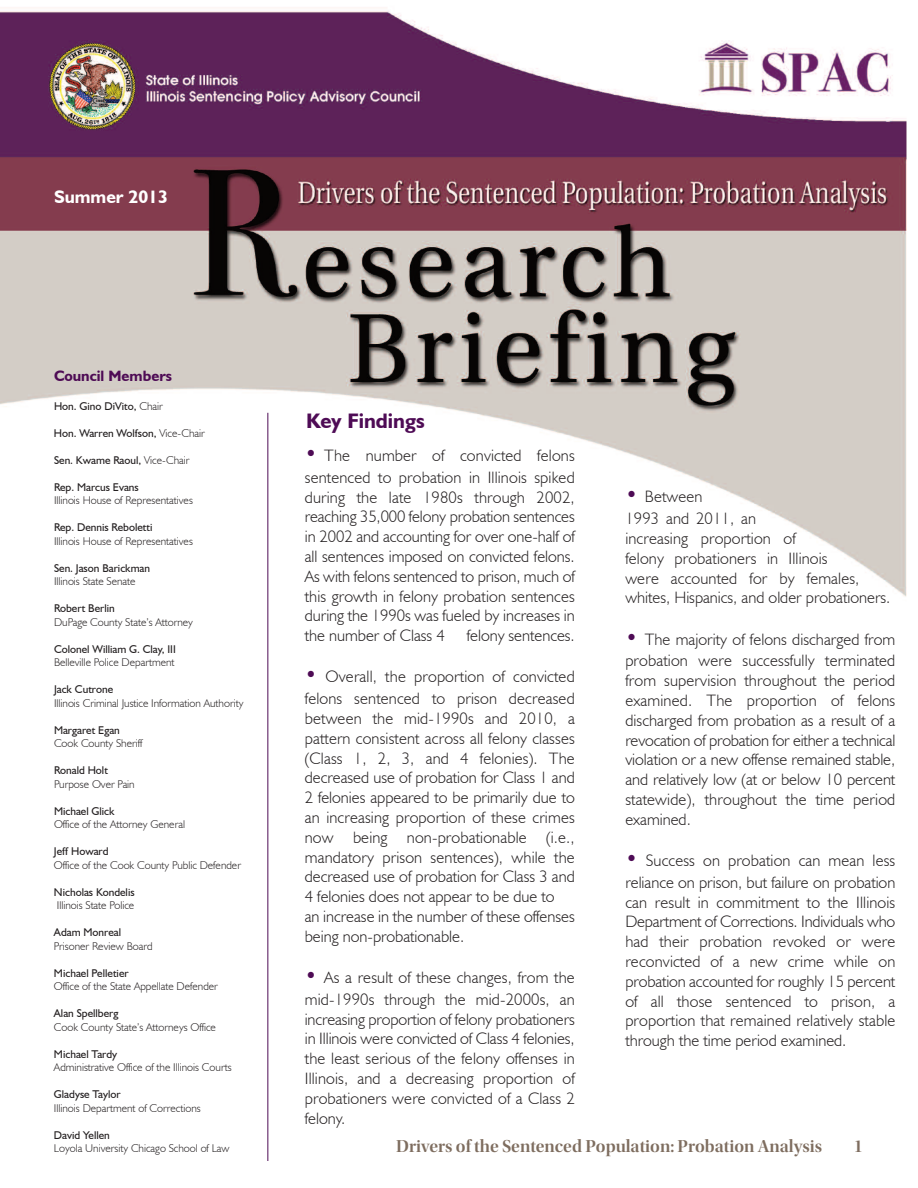
<style>
.page{position:relative;width:918px;height:1188px;background:#fff}
.page>*{position:absolute;margin:0;border:0;box-sizing:border-box;transform-origin:0 0}
.t1{font:700 21px "Humanist 521 BT";color:#4e0b55}
.t2{font:18px "Utopia Std Semibold Disp";color:#7e6d5f}
.t3{font:700 18px "Humanist 521 BT";color:#fff}
.t4{font:300 16.5px/19.8px "Humanist 521 BT";letter-spacing:.01em;color:#231f20}
.t5{font:700 15px "Humanist 521 BT";color:#4e0b55}
.t6{font:300 11.25px "Humanist 521 BT";color:#231f20}
.t7{font:11.25px "Humanist 521 BT";color:#231f20}
.s1{font-weight:300}
.s2{font-size:21px;color:#4e0b55}
</style>
<div class="page">
<img style="left:0;top:11px;width:907px;height:1150px">
<hr style="left:267px;top:413px;width:1px;height:748px;background:#4e0b55">
<p class="t3" style="left:54px;top:185px;width:115px">Summer 2013</p>
<p class="t5" style="left:54px;top:367px;width:119px">Council Members</p>
<p class="t7" style="left:54px;top:399px;width:110px">Hon. Gino DiVito, <span class="s1">Chair</span></p>
<p class="t7" style="left:54px;top:426px;width:152px">Hon. Warren Wolfson, <span class="s1">Vice-Chair</span></p>
<p class="t7" style="left:54px;top:453px;width:137px">Sen. Kwame Raoul, <span class="s1">Vice-Chair</span></p>
<p class="t7" style="left:54px;top:480px;width:86px">Rep. Marcus Evans</p>
<p class="t6" style="left:54px;top:494px;width:140px">Illinois House of Representatives</p>
<p class="t7" style="left:54px;top:521px;width:100px">Rep. Dennis Reboletti</p>
<p class="t6" style="left:54px;top:534px;width:140px">Illinois House of Representatives</p>
<p class="t7" style="left:54px;top:561px;width:98px">Sen. Jason Barickman</p>
<p class="t6" style="left:54px;top:575px;width:83px">Illinois State Senate</p>
<p class="t7" style="left:54px;top:602px;width:62px">Robert Berlin</p>
<p class="t6" style="left:54px;top:615px;width:141px">DuPage County State’s Attorney</p>
<p class="t7" style="left:54px;top:642px;width:123px">Colonel William G. Clay, III</p>
<p class="t6" style="left:54px;top:656px;width:122px">Belleville Police Department</p>
<p class="t7" style="left:54px;top:683px;width:61px">Jack Cutrone</p>
<p class="t6" style="left:54px;top:696px;width:191px">Illinois Criminal Justice Information Authority</p>
<p class="t7" style="left:54px;top:723px;width:67px">Margaret Egan</p>
<p class="t6" style="left:54px;top:737px;width:90px">Cook County Sheriff</p>
<p class="t7" style="left:54px;top:764px;width:55px">Ronald Holt</p>
<p class="t6" style="left:54px;top:777px;width:82px">Purpose Over Pain</p>
<p class="t7" style="left:54px;top:804px;width:62px">Michael Glick</p>
<p class="t6" style="left:54px;top:818px;width:133px">Office of the Attorney General</p>
<p class="t7" style="left:54px;top:845px;width:56px">Jeff Howard</p>
<p class="t6" style="left:54px;top:858px;width:189px">Office of the Cook County Public Defender</p>
<p class="t7" style="left:54px;top:885px;width:82px">Nicholas Kondelis</p>
<p class="t6" style="left:57px;top:899px;width:79px">Illinois State Police</p>
<p class="t7" style="left:54px;top:926px;width:69px">Adam Monreal</p>
<p class="t6" style="left:54px;top:939px;width:100px">Prisoner Review Board</p>
<p class="t7" style="left:54px;top:966px;width:76px">Michael Pelletier</p>
<p class="t6" style="left:54px;top:980px;width:166px">Office of the State Appellate Defender</p>
<p class="t7" style="left:54px;top:1007px;width:66px">Alan Spellberg</p>
<p class="t6" style="left:54px;top:1020px;width:164px">Cook County State’s Attorneys Office</p>
<p class="t7" style="left:54px;top:1047px;width:65px">Michael Tardy</p>
<p class="t6" style="left:54px;top:1061px;width:179px">Administrative Office of the Illinois Courts</p>
<p class="t7" style="left:54px;top:1088px;width:68px">Gladyse Taylor</p>
<p class="t6" style="left:54px;top:1101px;width:148px">Illinois Department of Corrections</p>
<p class="t7" style="left:54px;top:1128px;width:57px">David Yellen</p>
<p class="t6" style="left:54px;top:1142px;width:177px">Loyola University Chicago School of Law</p>
<p class="t1" style="left:306px;top:408px;width:120px">Key Findings</p>
<p class="t4" style="left:305px;top:444px;width:271px;line-height:21.8px"><span class="s2">•</span> The number of convicted felons sentenced to probation in Illinois spiked</p>
<p class="t4" style="left:305px;top:487px;width:272px;text-align:justify">during the late 1980s through 2002, reaching 35,000 felony probation sentences in 2002 and accounting for over one-half of all sentences imposed on convicted felons.<br>As with felons sentenced to prison, much of this growth in felony probation sentences during the 1990s was fueled by increases in the number of Class 4</p>
<p class="t4" style="left:467px;top:625px;width:110px">felony sentences.</p>
<p class="t4" style="left:305px;top:666px;width:271px;line-height:21.8px"><span class="s2">•</span> Overall, the proportion of convicted felons sentenced to prison decreased</p>
<p class="t4" style="left:305px;top:708px;width:272px">between the mid-1990s and 2010, a pattern consistent across all felony classes (Class 1, 2, 3, and 4 felonies). The decreased use of probation for Class 1 and 2 felonies appeared to be primarily due to an increasing proportion of these crimes now being non-probationable (i.e., mandatory prison sentences), while the decreased use of probation for Class 3 and 4 felonies does not appear to be due to<br>an increase in the number of these offenses being non-probationable.</p>
<p class="t4" style="left:305px;top:966px;width:272px;line-height:21.8px"><span class="s2">•</span> As a result of these changes, from the mid-1990s through the mid-2000s, an</p>
<p class="t4" style="left:305px;top:1009px;width:272px;text-align:justify">increasing proportion of felony probationers in Illinois were convicted of Class 4 felonies, the least serious of the felony offenses in Illinois, and a decreasing proportion of probationers were convicted of a Class 2 felony.</p>
<p class="t4" style="left:625px;top:486px;width:132px;line-height:21.8px"><span class="s2">•</span> Between<br>1993 and 2011, an</p>
<p class="t4" style="left:625px;top:528px;width:267px">increasing proportion of<br>felony probationers in Illinois<br>were accounted for by females, whites, Hispanics, and older probationers.</p>
<p class="t4" style="left:625px;top:628px;width:272px;line-height:21.8px"><span class="s2">•</span> The majority of felons discharged from probation were successfully terminated</p>
<p class="t4" style="left:625px;top:670px;width:272px;text-align:justify">from supervision throughout the period examined. The proportion of felons discharged from probation as a result of a revocation of probation for either a technical violation or a new offense remained stable, and relatively low (at or below 10 percent statewide), throughout the time period examined.</p>
<p class="t4" style="left:625px;top:849px;width:272px;line-height:21.8px"><span class="s2">•</span> Success on probation can mean less reliance on prison, but failure on probation</p>
<p class="t4" style="left:625px;top:892px;width:272px;text-align:justify">can result in commitment to the Illinois Department of Corrections. Individuals who had their probation revoked or were reconvicted of a new crime while on probation accounted for roughly 15 percent of all those sentenced to prison, a proportion that remained relatively stable through the time period examined.</p>
<p class="t2" style="left:396px;top:1139px;width:427px">Drivers of the Sentenced Population: Probation Analysis</p>
<p class="t2" style="left:854px;top:1139px;width:11px">1</p>
</div>
